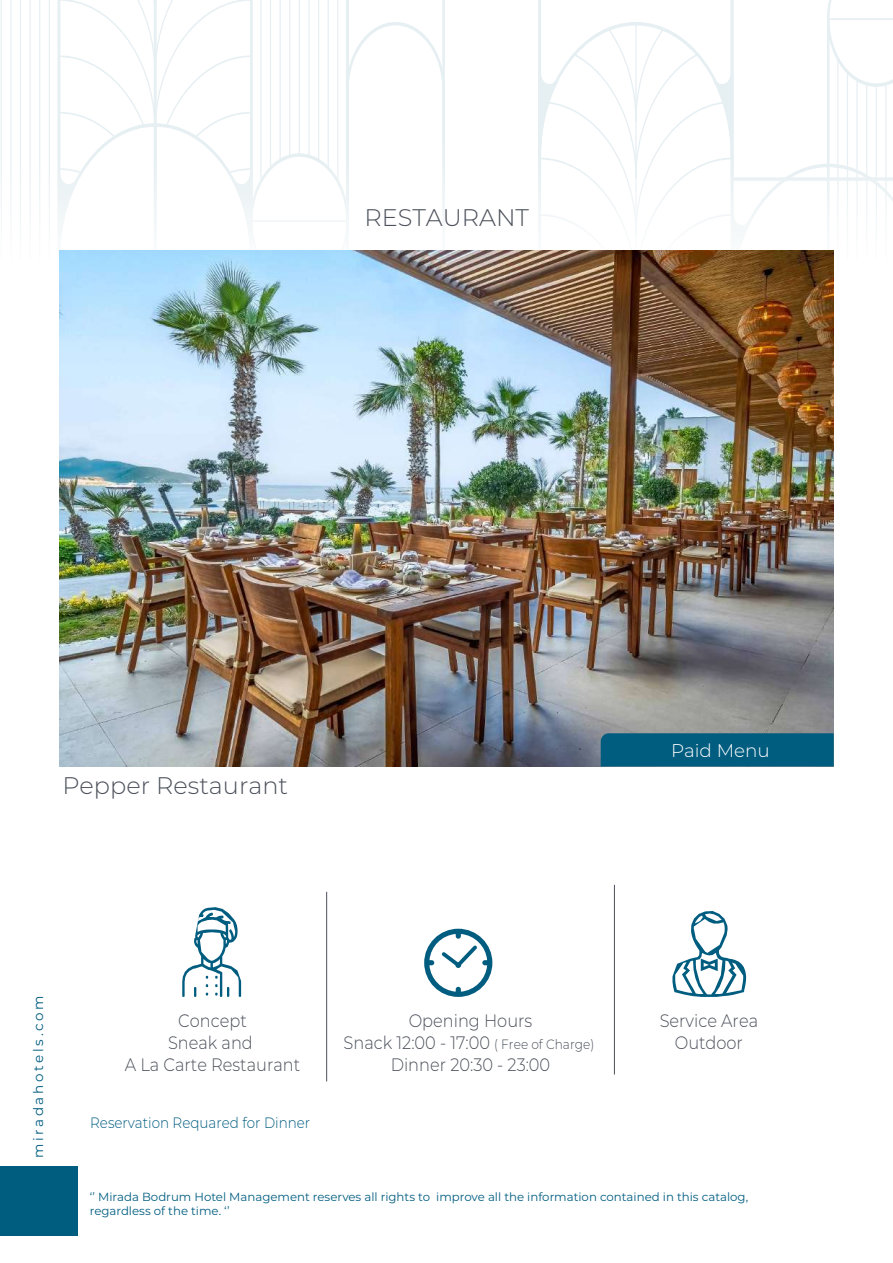
<style>
.page{position:relative;width:893px;height:1263px;background:#fff}
.page>*{position:absolute;margin:0;border:0;box-sizing:border-box;transform-origin:0 0}
.t1{font:300 24px "Montserrat";color:#4b505a}
.t2{font:300 18.3px "Montserrat";color:#fff}
.t3{font:300 18px/21.6px "Montserrat";color:#4b505a;text-align:center;scale:.9 1}
.t4{font:300 15px "Montserrat";color:#005d80;scale:.9 1}
.t5{font:13.5px "Montserrat";letter-spacing:.2em;color:#005d80}
.t6{font:11.7px/14.1px "Montserrat";color:#005d80}
.s1{font-size:13.5px}
</style>
<div class="page">
<svg style="left:1px;top:0;width:444px;height:157px"></svg>
<svg style="left:538px;top:0;width:355px;height:157px"></svg>
<div style="left:0;top:1166px;width:77px;height:70px;background:#005d80"></div>
<hr style="left:326px;top:892px;width:1px;height:189px;background:#4b505a">
<hr style="left:614px;top:885px;width:1px;height:189px;background:#4b505a">
<svg style="left:424px;top:929px;width:68px;height:68px"></svg>
<svg style="left:182px;top:907px;width:59px;height:90px"></svg>
<svg style="left:672px;top:911px;width:74px;height:86px"></svg>
<img style="left:60px;top:250px;width:774px;height:516px">
<div style="left:601px;top:733px;width:233px;height:33px;background:#005d80"></div>
<h1 class="t1" style="left:364px;top:201px;width:166px">RESTAURANT</h1>
<h1 class="t1" style="left:62px;top:769px;width:227px">Pepper Restaurant</h1>
<h2 class="t2" style="left:671px;top:738px;width:100px">Paid Menu</h2>
<p class="t5" style="left:29px;top:1158px;width:165px;rotate:-90deg">miradahotels.com</p>
<h3 class="t3" style="left:125px;top:1009px;width:196px">Concept<br>Sneak and<br>A La Carte Restaurant</h3>
<p class="t4" style="left:90px;top:1112px;width:246px">Reservation Requared for Dinner</p>
<h3 class="t3" style="left:344px;top:1009px;width:280px">Opening Hours<br>Snack 12:00 - 17:00 <span class="s1">( Free of Charge)<br></span>Dinner 20:30 - 23:00</h3>
<h3 class="t3" style="left:660px;top:1009px;width:111px">Service Area<br>Outdoor</h3>
<p class="t6" style="left:90px;top:1189px;width:660px">‘’ Mirada Bodrum Hotel Management reserves all rights to improve all the information contained in this catalog, regardless of the time. ‘’</p>
</div>
